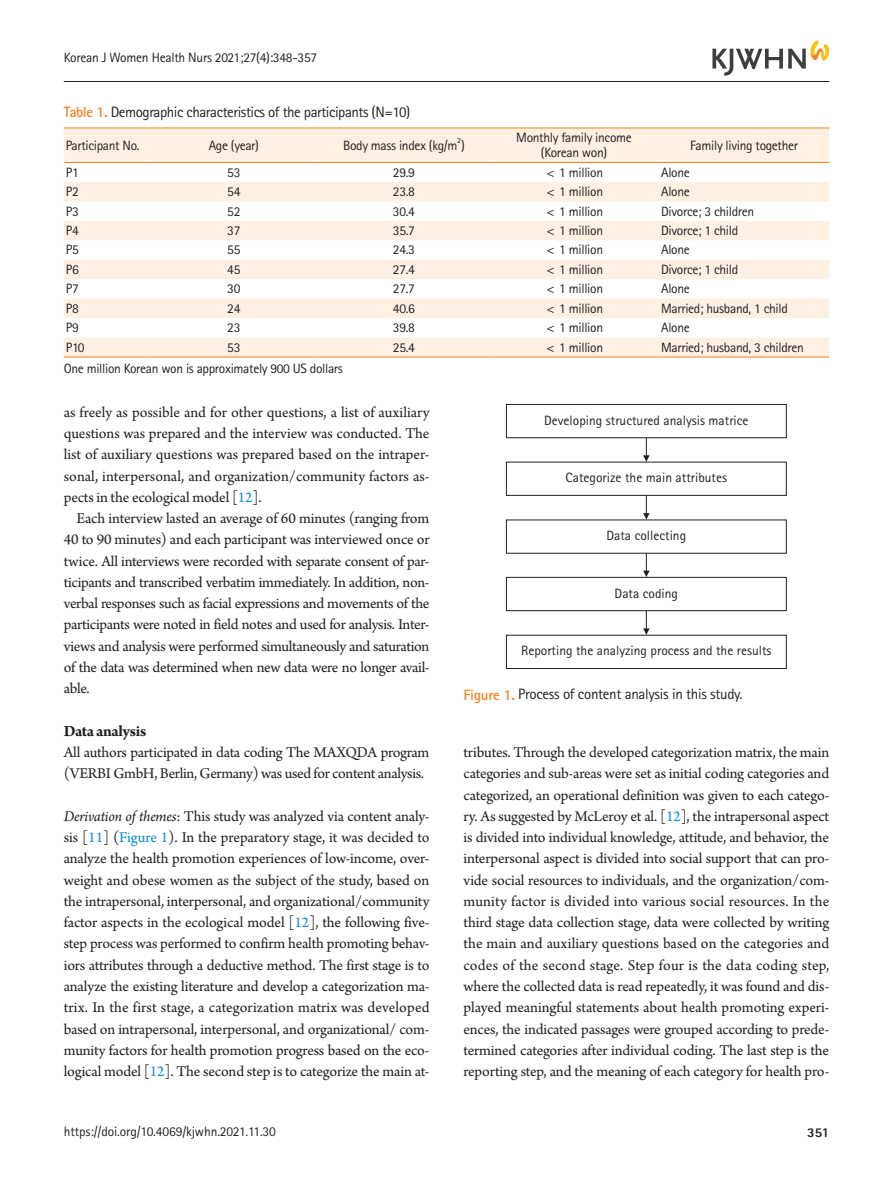
<style>
.page{position:relative;width:893px;height:1191px;background:#fff}
.page>*{position:absolute;margin:0;border:0;box-sizing:border-box;transform-origin:0 0}
.body-sub-title_eng{font:700 16.5px "Arno Pro";letter-spacing:-.025em;color:#231f20}
.body_eng{font:15.75px/21.3px "Arno Pro";letter-spacing:-.015em;color:#231f20;text-align:justify}
.table-caption{font:15px "Rotis Sans Serif Std";letter-spacing:-.03em;color:#231f20}
.fig-caption{font:15px "Rotis Sans Serif Std";letter-spacing:-.02em;color:#231f20}
.tbody{font:13.5px "Rotis Sans Serif Std";letter-spacing:-.025em;color:#231f20}
.Picture_print{font:13.5px "Rotis Sans Serif Std";color:#231f20}
.t1{font:800 13.5px "Rotis Sans Serif Std";color:#231f20}
.tbody-2{font:7.8px "Rotis Sans Serif Std";color:#231f20}
.s1{font-weight:700;color:#f58220}
.s2{color:#0b88de}
.s3{font-style:italic}
</style>
<div class="page">
<hr style="left:64px;top:81px;width:765px;height:1px;background:#231f20">
<svg style="left:712px;top:40px;width:118px;height:36px"></svg>
<svg style="left:64px;top:129px;width:765px;height:228px;fill:#fef0e2"></svg>
<hr style="left:64px;top:357px;width:85px;height:1px;background:#f58220">
<hr style="left:149px;top:357px;width:170px;height:1px;background:#f58220">
<hr style="left:319px;top:357px;width:170px;height:1px;background:#f58220">
<hr style="left:489px;top:357px;width:170px;height:1px;background:#f58220">
<hr style="left:659px;top:357px;width:170px;height:1px;background:#f58220">
<hr style="left:64px;top:128px;width:85px;height:1px;background:#f58220">
<hr style="left:149px;top:128px;width:170px;height:1px;background:#f58220">
<hr style="left:319px;top:128px;width:170px;height:1px;background:#f58220">
<hr style="left:489px;top:128px;width:170px;height:1px;background:#f58220">
<hr style="left:659px;top:128px;width:170px;height:1px;background:#f58220">
<hr style="left:64px;top:162px;width:85px;height:1px;background:#f58220">
<hr style="left:149px;top:162px;width:170px;height:1px;background:#f58220">
<hr style="left:319px;top:162px;width:170px;height:1px;background:#f58220">
<hr style="left:489px;top:162px;width:170px;height:1px;background:#f58220">
<hr style="left:659px;top:162px;width:170px;height:1px;background:#f58220">
<div style="left:506px;top:404px;width:281px;height:34px;border:1px solid #231f20"></div>
<div style="left:506px;top:462px;width:281px;height:34px;border:1px solid #231f20"></div>
<div style="left:506px;top:577px;width:281px;height:34px;border:1px solid #231f20"></div>
<div style="left:506px;top:635px;width:281px;height:34px;border:1px solid #231f20"></div>
<svg style="left:643px;top:438px;width:7px;height:24px"></svg>
<svg style="left:643px;top:553px;width:7px;height:24px"></svg>
<svg style="left:643px;top:495px;width:7px;height:24px"></svg>
<svg style="left:643px;top:611px;width:7px;height:24px"></svg>
<p class="tbody" style="left:64px;top:49px;width:255px">Korean J Women Health Nurs 2021;27(4):348-357</p>
<p class="table-caption" style="left:64px;top:103px;width:348px"><span class="s1">Table 1.</span> Demographic characteristics of the participants (N=10)</p>
<p class="tbody" style="left:66px;top:137px;width:75px">Participant No.</p>
<p class="tbody" style="left:209px;top:137px;width:52px">Age (year)</p>
<p class="tbody" style="left:343px;top:137px;width:123px">Body mass index (kg/m )</p>
<p class="tbody-2" style="left:457px;top:136px;width:5px">2</p>
<p class="tbody" style="left:516px;top:130px;width:117px">Monthly family income</p>
<p class="tbody" style="left:541px;top:145px;width:68px">(Korean won)</p>
<p class="tbody" style="left:690px;top:137px;width:109px">Family living together</p>
<p class="tbody" style="left:66px;top:164px;width:14px">P1</p>
<p class="tbody" style="left:227px;top:164px;width:15px">53</p>
<p class="tbody" style="left:393px;top:164px;width:23px">29.9</p>
<p class="tbody" style="left:547px;top:164px;width:58px">&lt; 1 million</p>
<p class="tbody" style="left:661px;top:164px;width:30px">Alone</p>
<p class="tbody" style="left:66px;top:183px;width:14px">P2</p>
<p class="tbody" style="left:227px;top:183px;width:15px">54</p>
<p class="tbody" style="left:393px;top:183px;width:23px">23.8</p>
<p class="tbody" style="left:547px;top:183px;width:58px">&lt; 1 million</p>
<p class="tbody" style="left:661px;top:183px;width:30px">Alone</p>
<p class="tbody" style="left:66px;top:203px;width:14px">P3</p>
<p class="tbody" style="left:227px;top:203px;width:15px">52</p>
<p class="tbody" style="left:393px;top:203px;width:23px">30.4</p>
<p class="tbody" style="left:547px;top:203px;width:58px">&lt; 1 million</p>
<p class="tbody" style="left:661px;top:203px;width:94px">Divorce; 3 children</p>
<p class="tbody" style="left:66px;top:222px;width:14px">P4</p>
<p class="tbody" style="left:227px;top:222px;width:15px">37</p>
<p class="tbody" style="left:393px;top:222px;width:23px">35.7</p>
<p class="tbody" style="left:547px;top:222px;width:58px">&lt; 1 million</p>
<p class="tbody" style="left:661px;top:222px;width:78px">Divorce; 1 child</p>
<p class="tbody" style="left:66px;top:242px;width:14px">P5</p>
<p class="tbody" style="left:227px;top:242px;width:15px">55</p>
<p class="tbody" style="left:393px;top:242px;width:23px">24.3</p>
<p class="tbody" style="left:547px;top:242px;width:58px">&lt; 1 million</p>
<p class="tbody" style="left:661px;top:242px;width:30px">Alone</p>
<p class="tbody" style="left:66px;top:261px;width:14px">P6</p>
<p class="tbody" style="left:227px;top:261px;width:15px">45</p>
<p class="tbody" style="left:393px;top:261px;width:23px">27.4</p>
<p class="tbody" style="left:547px;top:261px;width:58px">&lt; 1 million</p>
<p class="tbody" style="left:661px;top:261px;width:78px">Divorce; 1 child</p>
<p class="tbody" style="left:66px;top:281px;width:14px">P7</p>
<p class="tbody" style="left:227px;top:281px;width:15px">30</p>
<p class="tbody" style="left:393px;top:281px;width:23px">27.7</p>
<p class="tbody" style="left:547px;top:281px;width:58px">&lt; 1 million</p>
<p class="tbody" style="left:661px;top:281px;width:30px">Alone</p>
<p class="tbody" style="left:66px;top:300px;width:14px">P8</p>
<p class="tbody" style="left:227px;top:300px;width:15px">24</p>
<p class="tbody" style="left:393px;top:300px;width:23px">40.6</p>
<p class="tbody" style="left:547px;top:300px;width:58px">&lt; 1 million</p>
<p class="tbody" style="left:661px;top:300px;width:128px">Married; husband, 1 child</p>
<p class="tbody" style="left:66px;top:320px;width:14px">P9</p>
<p class="tbody" style="left:227px;top:320px;width:15px">23</p>
<p class="tbody" style="left:393px;top:320px;width:23px">39.8</p>
<p class="tbody" style="left:547px;top:320px;width:58px">&lt; 1 million</p>
<p class="tbody" style="left:661px;top:320px;width:30px">Alone</p>
<p class="tbody" style="left:66px;top:339px;width:20px">P10</p>
<p class="tbody" style="left:227px;top:339px;width:15px">53</p>
<p class="tbody" style="left:393px;top:339px;width:23px">25.4</p>
<p class="tbody" style="left:547px;top:339px;width:58px">&lt; 1 million</p>
<p class="tbody" style="left:661px;top:339px;width:144px">Married; husband, 3 children</p>
<p class="tbody" style="left:64px;top:360px;width:281px">One million Korean won is approximately 900 US dollars</p>
<p class="body_eng" style="left:64px;top:402px;width:367px">as freely as possible and for other questions, a list of auxiliary questions was prepared and the interview was conducted. The list of auxiliary questions was prepared based on the intraper&shy;sonal, interpersonal, and organization/community factors as&shy;pects in the ecological model [<span class="s2">12</span>].</p>
<p class="body_eng" style="left:64px;top:508px;width:367px;text-indent:13px">Each interview lasted an average of 60 minutes (ranging from 40 to 90 minutes) and each participant was interviewed once or twice. All interviews were recorded with separate consent of par&shy;ticipants and transcribed verbatim immediately. In addition, non&shy;verbal responses such as facial expressions and movements of the participants were noted in field notes and used for analysis. Inter&shy;views and analysis were performed simultaneously and saturation of the data was determined when new data were no longer avail&shy;able.</p>
<p class="body-sub-title_eng" style="left:64px;top:722px;width:84px">Data analysis</p>
<p class="body_eng" style="left:64px;top:742px;width:367px">All authors participated in data coding The MAXQDA program (VERBI GmbH, Berlin, Germany) was used for content analysis.</p>
<p class="body_eng" style="left:64px;top:806px;width:367px"><span class="s3">Derivation of themes</span>: This study was analyzed via content analy&shy;sis [<span class="s2">11</span>] (<span class="s2">Figure 1</span>). In the preparatory stage, it was decided to analyze the health promotion experiences of low-income, over&shy;weight and obese women as the subject of the study, based on the intrapersonal, interpersonal, and organizational/community factor aspects in the ecological model [<span class="s2">12</span>], the following five&shy;step process was performed to confirm health promoting behav&shy;iors attributes through a deductive method. The first stage is to analyze the existing literature and develop a categorization ma&shy;trix. In the first stage, a categorization matrix was developed based on intrapersonal, interpersonal, and organizational/ com&shy;munity factors for health promotion progress based on the eco&shy;logical model [<span class="s2">12</span>]. The second step is to categorize the main at-</p>
<p class="Picture_print" style="left:544px;top:412px;width:206px">Developing structured analysis matrice</p>
<p class="Picture_print" style="left:566px;top:470px;width:163px">Categorize the main attributes</p>
<p class="Picture_print" style="left:606px;top:527px;width:81px">Data collecting</p>
<p class="Picture_print" style="left:615px;top:585px;width:65px">Data coding</p>
<p class="Picture_print" style="left:521px;top:643px;width:252px">Reporting the analyzing process and the results</p>
<p class="fig-caption" style="left:463px;top:685px;width:281px"><span class="s1">Figure 1.</span> Process of content analysis in this study.</p>
<p class="body_eng" style="left:463px;top:742px;width:367px">tributes. Through the developed categorization matrix, the main categories and sub-areas were set as initial coding categories and categorized, an operational definition was given to each catego&shy;ry. As suggested by McLeroy et al. [<span class="s2">12</span>], the intrapersonal aspect is divided into individual knowledge, attitude, and behavior, the interpersonal aspect is divided into social support that can pro&shy;vide social resources to individuals, and the organization/com&shy;munity factor is divided into various social resources. In the third stage data collection stage, data were collected by writing the main and auxiliary questions based on the categories and codes of the second stage. Step four is the data coding step, where the collected data is read repeatedly, it was found and dis&shy;played meaningful statements about health promoting experi&shy;ences, the indicated passages were grouped according to prede&shy;termined categories after individual coding. The last step is the reporting step, and the meaning of each category for health pro-</p>
<p class="tbody" style="left:64px;top:1123px;width:214px">https://doi.org/10.4069/kjwhn.2021.11.30</p>
<p class="t1" style="left:807px;top:1123px;width:24px">351</p>
</div>
